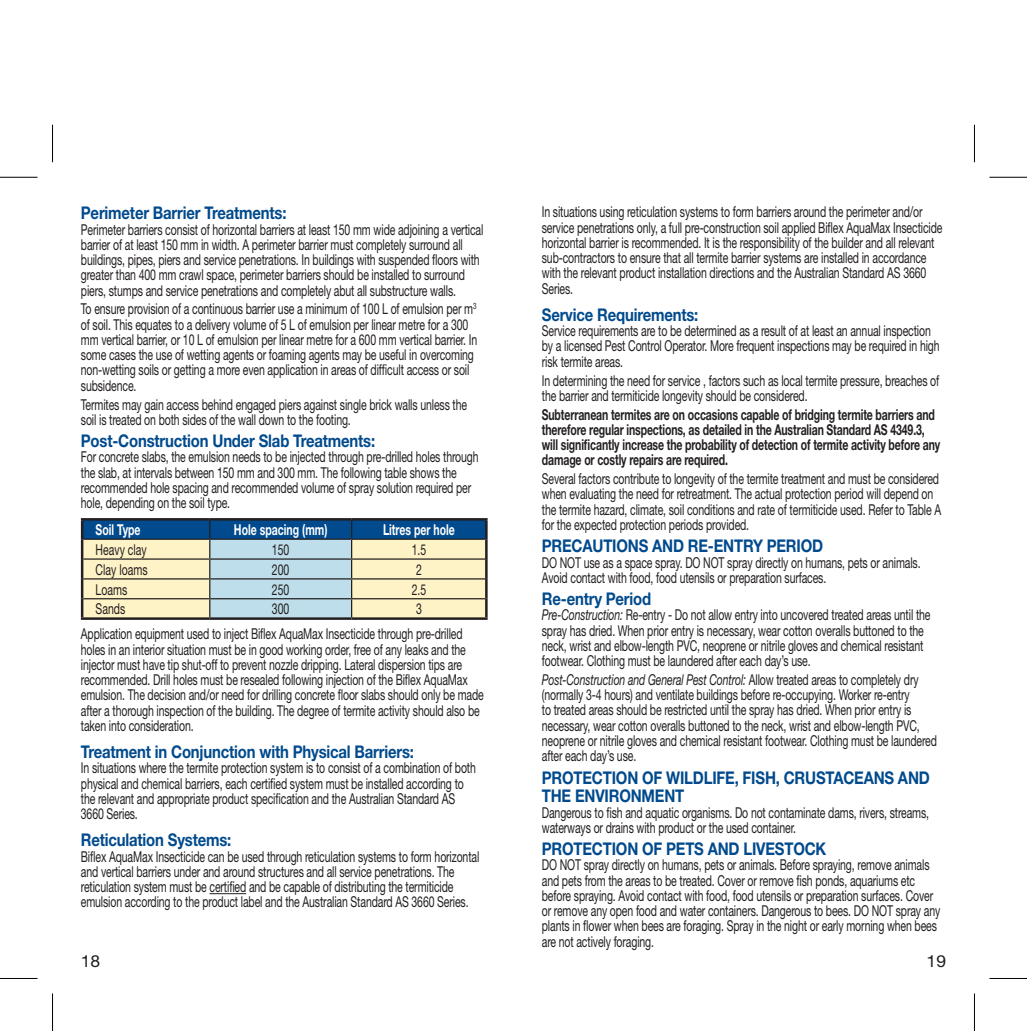
<style>
.page{position:relative;width:1027px;height:1031px;background:#fff}
.page>*{position:absolute;margin:0;border:0;box-sizing:border-box;transform-origin:0 0}
.t1{font:700 17.5px/18.8px "Helvetica Neue";letter-spacing:-.01em;color:#004a8d;scale:.85 1}
.t2{font:16.75px "Helvetica Neue";color:#231f20;scale:1.05 1}
.t3{font:15px/15.2px "Helvetica Neue";letter-spacing:-.01em;color:#231f20;scale:.7 1}
.t4{font:700 15px/15.2px "Helvetica Neue";letter-spacing:-.01em;color:#231f20;scale:.7 1}
.t5{font:700 15px "Helvetica Neue";color:#fff;scale:.7 1}
.s1{font-style:italic}
</style>
<div class="page">
<hr style="left:209px;top:893px;width:37px;height:1px;background:#231f20">
<hr style="left:81px;top:518px;width:129px;height:2px;background:#231f20">
<hr style="left:210px;top:518px;width:141px;height:2px;background:#231f20">
<hr style="left:351px;top:518px;width:136px;height:2px;background:#231f20">
<hr style="left:81px;top:617px;width:129px;height:3px;background:#231f20">
<hr style="left:210px;top:617px;width:141px;height:3px;background:#231f20">
<hr style="left:351px;top:617px;width:136px;height:3px;background:#231f20">
<svg style="left:81px;top:519px;width:406px;height:99px;background:#abbbb6"></svg>
<hr style="left:0;top:177px;width:38px;height:1px;background:#000">
<hr style="left:989px;top:177px;width:37px;height:1px;background:#000">
<hr style="left:0;top:978px;width:38px;height:1px;background:#000">
<hr style="left:989px;top:978px;width:37px;height:1px;background:#000">
<hr style="left:52px;top:125px;width:1px;height:37px;background:#000">
<hr style="left:52px;top:993px;width:1px;height:37px;background:#000">
<hr style="left:973px;top:125px;width:1px;height:37px;background:#000">
<hr style="left:973px;top:993px;width:1px;height:37px;background:#000">
<p class="t1" style="left:81px;top:203px;width:243px">Perimeter Barrier Treatments:</p>
<p class="t3" style="left:81px;top:221px;width:576px">Perimeter barriers consist of horizontal barriers at least 1 50 mm wide adjoining a vertical barrier of at least 1 50 mm in width. A perimeter barrier must completely surround all buildings, pipes, piers and service penetrations. In buildings with suspended floors with greater than 400 mm crawl space, perimeter barriers should be installed to surround piers, stumps and service penetrations and completely abut all substructure walls.</p>
<p class="t3" style="left:81px;top:301px;width:567px">To ensure provision of a continuous barrier use a minimum of 1 00 L of emulsion per m<sup>3 </sup>of soil. This equates to a delivery volume of 5 L of emulsion per linear metre for a 300 mm vertical barrier, or 1 0 L of emulsion per linear metre for a 600 mm vertical barrier. In some cases the use of wetting agents or foaming agents may be useful in overcoming non-wetting soils or getting a more even application in areas of difficult access or soil subsidence.</p>
<p class="t3" style="left:81px;top:396px;width:553px">Termites may gain access behind engaged piers against single brick walls unless the soil is treated on both sides of the wall down to the footing.</p>
<p class="t1" style="left:81px;top:431px;width:348px">Post-Construction Under Slab Treatments:</p>
<p class="t3" style="left:81px;top:449px;width:569px">For concrete slabs, the emulsion needs to be injected through pre-drilled holes through the slab, at intervals between 1 50 mm and 300 mm. The following table shows the recommended hole spacing and recommended volume of spray solution required per hole, depending on the soil type.</p>
<p class="t5" style="left:96px;top:521px;width:66px">Soil Type</p>
<p class="t5" style="left:234px;top:521px;width:135px">Hole spacing (mm)</p>
<p class="t5" style="left:383px;top:521px;width:104px">Litres per hole</p>
<p class="t3" style="left:96px;top:542px;width:75px">Heavy clay</p>
<p class="t3" style="left:272px;top:542px;width:27px">150</p>
<p class="t3" style="left:411px;top:542px;width:22px">1.5</p>
<p class="t3" style="left:96px;top:561px;width:76px">Clay loams</p>
<p class="t3" style="left:272px;top:561px;width:27px">200</p>
<p class="t3" style="left:416px;top:561px;width:10px">2</p>
<p class="t3" style="left:96px;top:581px;width:47px">Loams</p>
<p class="t3" style="left:272px;top:581px;width:27px">250</p>
<p class="t3" style="left:411px;top:581px;width:22px">2.5</p>
<p class="t3" style="left:96px;top:601px;width:44px">Sands</p>
<p class="t3" style="left:272px;top:601px;width:27px">300</p>
<p class="t3" style="left:81px;top:596px;width:546px;line-height:25px;text-indent:335px">3<br>Application equipment used to inject Biflex AquaMax Insecticide through pre-drilled</p>
<p class="t3" style="left:81px;top:641px;width:577px">holes in an interior situation must be in good working order, free of any leaks and the injector must have tip shut-off to prevent nozzle dripping. Lateral dispersion tips are recommended. Drill holes must be resealed following injection of the Biflex AquaMax emulsion. The decision and/or need for drilling concrete floor slabs should only be made after a thorough inspection of the building. The degree of termite activity should also be taken into consideration.</p>
<p class="t1" style="left:81px;top:742px;width:393px">Treatment in Conjunction with Physical Barriers:</p>
<p class="t3" style="left:81px;top:760px;width:565px">In situations where the termite protection system is to consist of a combination of both physical and chemical barriers, each certified system must be installed according to the relevant and appropriate product specification and the Australian Standard AS 3660 Series.</p>
<p class="t1" style="left:81px;top:830px;width:178px">Reticulation Systems:</p>
<p class="t3" style="left:81px;top:848px;width:570px">Biflex AquaMax Insecticide can be used through reticulation systems to form horizontal and vertical barriers under and around structures and all service penetrations. The reticulation system must be certified and be capable of distributing the termiticide emulsion according to the product label and the Australian Standard AS 3660 Series.</p>
<p class="t3" style="left:541px;top:204px;width:573px">In situations using reticulation systems to form barriers around the perimeter and/or service penetrations only, a full pre-construction soil applied Biflex AquaMax Insecticide horizontal barrier is recommended. It is the responsibility of the builder and all relevant sub-contractors to ensure that all termite barrier systems are installed in accordance with the relevant product installation directions and the Australian Standard AS 3660<br>Series.</p>
<p class="t1" style="left:541px;top:305px;width:186px">Service Requirements:</p>
<p class="t3" style="left:541px;top:323px;width:569px">Service requirements are to be determined as a result of at least an annual inspection by a licensed Pest Control Operator. More frequent inspections may be required in high risk termite areas.</p>
<p class="t3" style="left:541px;top:372px;width:569px">In determining the need for service , factors such as local termite pressure, breaches of the barrier and termiticide longevity should be considered.</p>
<p class="t4" style="left:541px;top:406px;width:570px">Subterranean termites are on occasions capable of bridging termite barriers and therefore regular inspections, as detailed in the Australian Standard AS 4349.3, will significantly increase the probability of detection of termite activity before any damage or costly repairs are required.</p>
<p class="t3" style="left:541px;top:471px;width:572px">Several factors contribute to longevity of the termite treatment and must be considered when evaluating the need for retreatment. The actual protection period will depend on the termite hazard, climate, soil conditions and rate of termiticide used. Refer to Table A for the expected protection periods provided.</p>
<p class="t1" style="left:541px;top:536px;width:332px">PRECAUTIONS AND RE-ENTRY PERIOD</p>
<p class="t3" style="left:541px;top:554px;width:542px">DO NOT use as a space spray. DO NOT spray directly on humans, pets or animals.<br>Avoid contact with food, food utensils or preparation surfaces.</p>
<p class="t1" style="left:541px;top:589px;width:130px">Re-entry Period</p>
<p class="t3" style="left:541px;top:607px;width:556px"><span class="s1">Pre-Construction:</span> Re-entry - Do not allow entry into uncovered treated areas until the spray has dried. When prior entry is necessary, wear cotton overalls buttoned to the neck, wrist and elbow-length PVC, neoprene or nitrile gloves and chemical resistant footwear. Clothing must be laundered after each day’s use.</p>
<p class="t3" style="left:541px;top:671px;width:565px"><span class="s1">Post-Construction and General Pest Control:</span> Allow treated areas to completely dry (normally 3-4 hours) and ventilate buildings before re-occupying. Worker re-entry<br>to treated areas should be restricted until the spray has dried. When prior entry is necessary, wear cotton overalls buttoned to the neck, wrist and elbow-length PVC, neoprene or nitrile gloves and chemical resistant footwear. Clothing must be laundered after each day’s use.</p>
<p class="t1" style="left:541px;top:767px;width:458px">PROTECTION OF WILDLIFE, FISH, CRUSTACEANS AND<br>THE ENVIRONMENT</p>
<p class="t3" style="left:541px;top:804px;width:554px">Dangerous to fish and aquatic organisms. Do not contaminate dams, rivers, streams, waterways or drains with product or the used container.</p>
<p class="t1" style="left:541px;top:839px;width:336px">PROTECTION OF PETS AND LIVESTOCK</p>
<p class="t3" style="left:541px;top:857px;width:570px">DO NOT spray directly on humans, pets or animals. Before spraying, remove animals and pets from the areas to be treated. Cover or remove fish ponds, aquariums etc before spraying. Avoid contact with food, food utensils or preparation surfaces. Cover or remove any open food and water containers. Dangerous to bees. DO NOT spray any plants in flower when bees are foraging. Spray in the night or early morning when bees are not actively foraging.</p>
<p class="t2" style="left:81px;top:951px;width:20px">1 8</p>
<p class="t2" style="left:926px;top:951px;width:20px">1 9</p>
</div>
